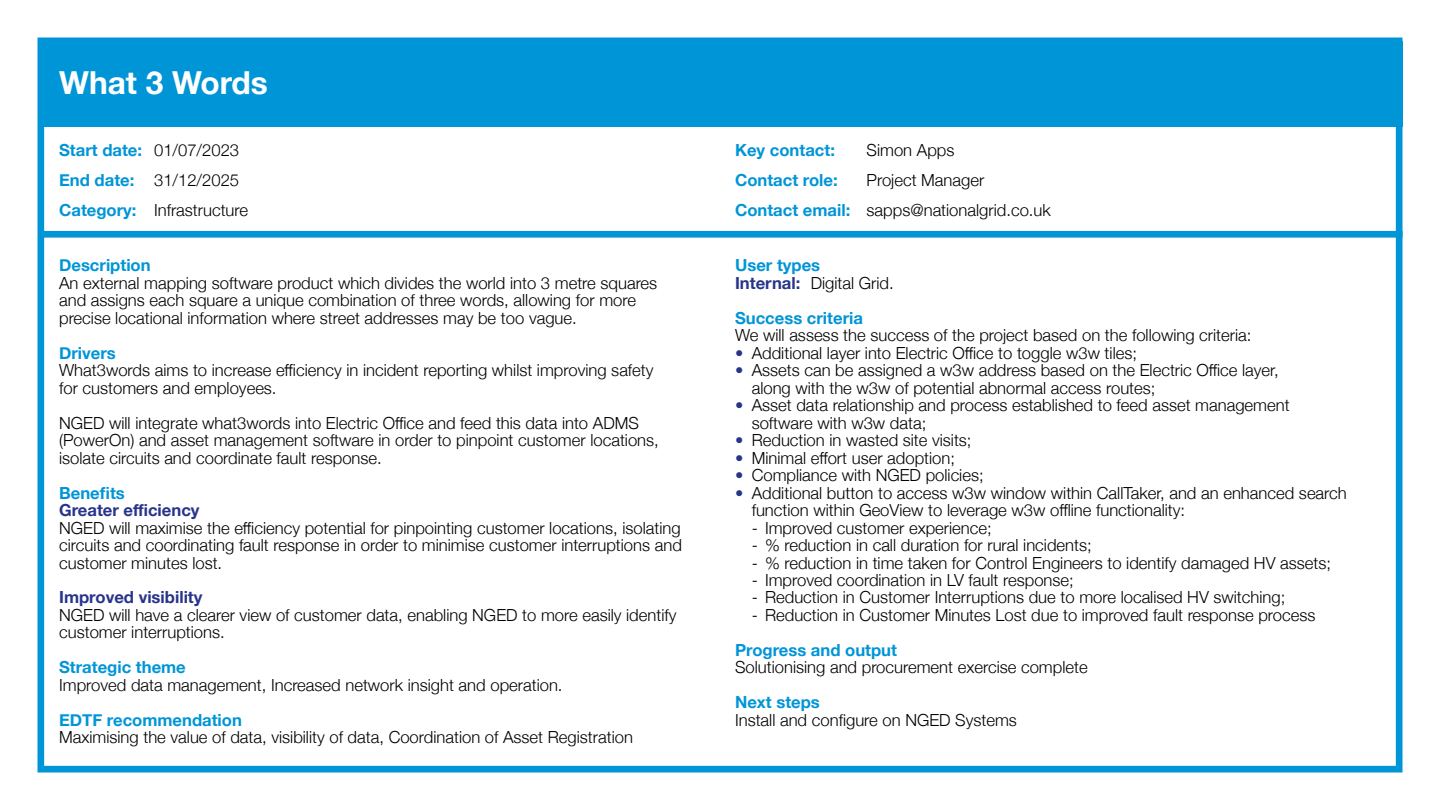
<style>
.page{position:relative;width:1440px;height:810px;background:#fff}
.page>*{position:absolute;margin:0;border:0;box-sizing:border-box;transform-origin:0 0}
.t1{font:700 31.65px "Helvetica Neue";color:#fff}
.t2{font:300 16.65px/17.5px "Helvetica Neue";color:#000}
.t3{font:700 16.65px "Helvetica Neue";color:#0095d7}
.t4{font:700 16.65px "Helvetica Neue";color:#28348b}
.s1{font-weight:700;color:#0095d7}
.s2{font-weight:700;color:#28348b}
.s3{color:#28348b}
</style>
<div class="page">
<div style="left:38px;top:38px;width:1365px;height:734px;background:#fff;border:7px solid #0095d7"></div>
<div style="left:42px;top:41px;width:1360px;height:86px;background:#0095d7"></div>
<div style="left:42px;top:231px;width:1361px;height:7px;background:#0095d7"></div>
<h1 class="t1" style="left:59px;top:58px;width:210px">What 3 Words</h1>
<p class="t2" style="left:59px;top:134px;width:191px;line-height:30px"><span class="s1">Start date:</span> 01/07/2023<br><span class="s1">End date:</span> 31/12/2025<br><span class="s1">Category:</span> Infrastructure</p>
<p class="t3" style="left:735px;top:137px;width:101px">Key contact:</p>
<p class="t2" style="left:867px;top:140px;width:89px">Simon Apps</p>
<p class="t3" style="left:735px;top:167px;width:104px">Contact role:</p>
<p class="t2" style="left:735px;top:164px;width:317px;line-height:30px;text-indent:132px">Project Manager<br><span class="s1">Contact email:</span> sapps@nationalgrid.co.uk</p>
<p class="t3" style="left:59px;top:252px;width:93px">Description</p>
<p class="t2" style="left:59px;top:273px;width:600px">An external mapping software product which divides the world into 3 metre squares and assigns each square a unique combination of three words, allowing for more precise locational information where street addresses may be too vague.</p>
<p class="t3" style="left:59px;top:340px;width:58px">Drivers</p>
<p class="t2" style="left:59px;top:360px;width:596px">What3words aims to increase efficiency in incident reporting whilst improving safety for customers and employees.</p>
<p class="t2" style="left:59px;top:413px;width:601px">NGED will integrate what3words into Electric Office and feed this data into ADMS (PowerOn) and asset management software in order to pinpoint customer locations, isolate circuits and coordinate fault response.</p>
<p class="t3" style="left:59px;top:480px;width:67px">Benefits</p>
<p class="t4" style="left:59px;top:497px;width:142px">Greater efficiency</p>
<p class="t2" style="left:59px;top:518px;width:624px;text-align:justify">NGED will maximise the efficiency potential for pinpointing customer locations, isolating circuits and coordinating fault response in order to minimise customer interruptions and customer minutes lost.</p>
<p class="t4" style="left:59px;top:584px;width:145px">Improved visibility</p>
<p class="t2" style="left:59px;top:605px;width:619px">NGED will have a clearer view of customer data, enabling NGED to more easily identify customer interruptions.</p>
<p class="t3" style="left:59px;top:654px;width:128px">Strategic theme</p>
<p class="t2" style="left:59px;top:675px;width:505px">Improved data management, Increased network insight and operation.</p>
<p class="t3" style="left:59px;top:707px;width:184px">EDTF recommendation</p>
<p class="t2" style="left:59px;top:727px;width:575px">Maximising the value of data, visibility of data, Coordination of Asset Registration</p>
<p class="t2" style="left:735px;top:255px;width:160px"><span class="s1">User types<br></span><span class="s2">Internal:</span> Digital Grid.</p>
<p class="t3" style="left:735px;top:305px;width:129px">Success criteria</p>
<p class="t2" style="left:735px;top:325px;width:518px">We will assess the success of the project based on the following criteria:</p>
<p class="t2" style="left:735px;top:343px;width:403px"><span class="s3">•</span> Additional layer into Electric Office to toggle w3w tiles;</p>
<p class="t2" style="left:752px;top:360px;width:528px;text-indent:-17px"><span class="s3">•</span> Assets can be assigned a w3w address based on the Electric Office layer, along with the w3w of potential abnormal access routes;</p>
<p class="t2" style="left:752px;top:395px;width:539px;text-indent:-17px"><span class="s3">•</span> Asset data relationship and process established to feed asset management software with w3w data;</p>
<p class="t2" style="left:735px;top:430px;width:238px"><span class="s3">•</span> Reduction in wasted site visits;</p>
<p class="t2" style="left:735px;top:448px;width:222px"><span class="s3">•</span> Minimal effort user adoption;</p>
<p class="t2" style="left:735px;top:465px;width:250px"><span class="s3">•</span> Compliance with NGED policies;</p>
<p class="t2" style="left:752px;top:483px;width:597px;text-indent:-17px"><span class="s3">•</span> Additional button to access w3w window within CallTaker, and an enhanced search function within GeoView to leverage w3w offline functionality:</p>
<p class="t2" style="left:752px;top:518px;width:242px">- Improved customer experience;</p>
<p class="t2" style="left:752px;top:535px;width:342px">- % reduction in call duration for rural incidents;</p>
<p class="t2" style="left:752px;top:553px;width:581px">- % reduction in time taken for Control Engineers to identify damaged HV assets;</p>
<p class="t2" style="left:752px;top:570px;width:324px">- Improved coordination in LV fault response;</p>
<p class="t2" style="left:752px;top:588px;width:535px">- Reduction in Customer Interruptions due to more localised HV switching;</p>
<p class="t2" style="left:752px;top:605px;width:565px">- Reduction in Customer Minutes Lost due to improved fault response process</p>
<p class="t3" style="left:735px;top:637px;width:163px">Progress and output</p>
<p class="t2" style="left:735px;top:658px;width:354px">Solutionising and procurement exercise complete</p>
<p class="t3" style="left:735px;top:689px;width:86px">Next steps</p>
<p class="t2" style="left:735px;top:710px;width:283px">Install and configure on NGED Systems</p>
</div>
